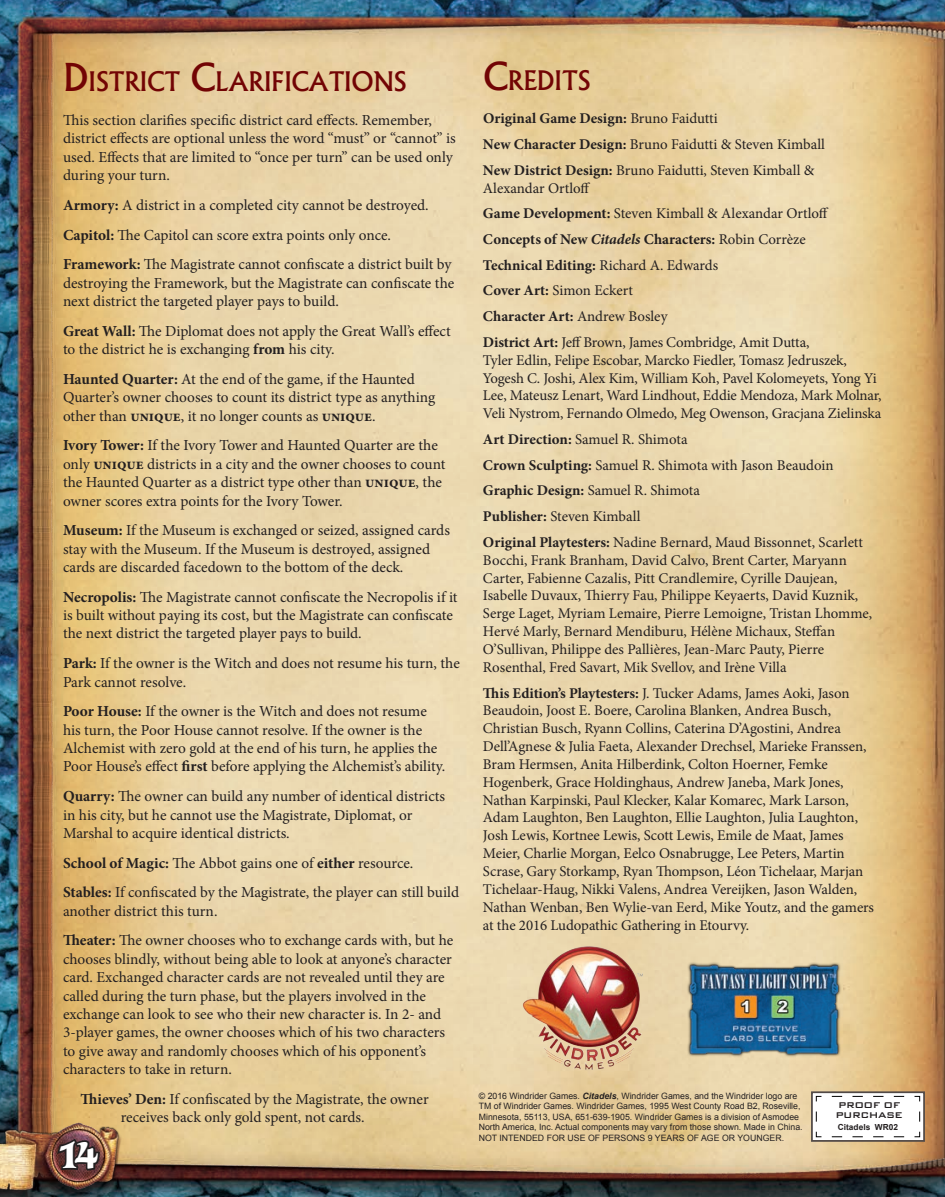
<style>
.page{position:relative;width:945px;height:1197px;background:#fff}
.page>*{position:absolute;margin:0;border:0;box-sizing:border-box;transform-origin:0 0}
.Page_Numbers{font:700 38.5px "Latienne URW";color:#fff}
.Heading_1{font:500 25.72px "Albertus";letter-spacing:-.02em;color:#720404}
.Body_Text_Smaller{font:15.4px/18.4px "Minion Pro";letter-spacing:-.005em;color:#231f20}
.Body{font:14.88px/17.8px "Minion Pro";letter-spacing:-.005em;color:#231f20}
.Body-2{font:700 14.88px "Minion Pro";color:#231f20}
.t1{font:500 11.2px/9.8px "Bank Gothic";letter-spacing:-.05em;color:#231f20}
.Body_Text_Smaller-2{font:8.75px/10.5px "Arial";color:#231f20}
.t2{font:700 8.4px "Arial";color:#231f20}
.s1{font-size:36.75px}
.s2{font-weight:700}
.s3{font-weight:400}
.s4{font-style:italic}
.s5{font-weight:700;font-style:italic}
</style>
<div class="page">
<img style="left:0;top:0;width:945px;height:1197px">
<img style="left:522px;top:944px;width:123px;height:127px">
<img style="left:680px;top:956px;width:168px;height:107px">
<div style="left:811px;top:1091px;width:114px;height:51px;background:#fff;border:2px solid #524a47"></div>
<svg style="left:815px;top:1096px;width:106px;height:42px"></svg>
<svg style="left:55px;top:1136px;width:47px;height:37px;background:#503332"></svg>
<p class="Heading_1" style="left:63px;top:66px;width:345px"><span class="s1">D</span> ISTRICT <span class="s1">C</span>LARIFICATIONS</p>
<p class="Body_Text_Smaller" style="left:63px;top:111px;width:394px">This section clarifies specific district card effects. Remember, district effects are optional unless the word “must” or “cannot” is used. Effects that are limited to “once per turn” can be used only during your turn.</p>
<p class="Body_Text_Smaller" style="left:63px;top:196px;width:367px"><span class="s2">Armory:</span> A district in a completed city cannot be destroyed.</p>
<p class="Body_Text_Smaller" style="left:63px;top:226px;width:330px"><span class="s2">Capitol:</span> The Capitol can score extra points only once.</p>
<p class="Body_Text_Smaller" style="left:63px;top:255px;width:393px"><span class="s2">Framework:</span> The Magistrate cannot confiscate a district built by destroying the Framework, but the Magistrate can confiscate the next district the targeted player pays to build.</p>
<p class="Body_Text_Smaller" style="left:63px;top:322px;width:389px"><span class="s2">Great Wall:</span> The Diplomat does not apply the Great Wall’s effect to the district he is exchanging <span class="s2">from</span> his city.</p>
<p class="Body_Text_Smaller" style="left:63px;top:370px;width:374px"><span class="s2">Haunted Quarter:</span> At the end of the game, if the Haunted<br>Quarter’s owner chooses to count its district type as anything other than <span class="s2">unique</span>, it no longer counts as <span class="s2">unique</span>.</p>
<p class="Body_Text_Smaller" style="left:63px;top:436px;width:384px"><span class="s2">Ivory Tower:</span> If the Ivory Tower and Haunted Quarter are the only <span class="s2">unique</span> districts in a city and the owner chooses to count the Haunted Quarter as a district type other than <span class="s2">unique</span>, the owner scores extra points for the Ivory Tower.</p>
<p class="Body_Text_Smaller" style="left:63px;top:521px;width:388px"><span class="s2">Museum:</span> If the Museum is exchanged or seized, assigned cards stay with the Museum. If the Museum is destroyed, assigned cards are discarded facedown to the bottom of the deck.</p>
<p class="Body_Text_Smaller" style="left:63px;top:588px;width:396px"><span class="s2">Necropolis:</span> The Magistrate cannot confiscate the Necropolis if it is built without paying its cost, but the Magistrate can confiscate the next district the targeted player pays to build.</p>
<p class="Body_Text_Smaller" style="left:63px;top:654px;width:398px"><span class="s2">Park:</span> If the owner is the Witch and does not resume his turn, the<br>Park cannot resolve.</p>
<p class="Body_Text_Smaller" style="left:63px;top:702px;width:384px"><span class="s2">Poor House:</span> If the owner is the Witch and does not resume his turn, the Poor House cannot resolve. If the owner is the Alchemist with zero gold at the end of his turn, he applies the Poor House’s effect <span class="s2">first</span> before applying the Alchemist’s ability.</p>
<p class="Body_Text_Smaller" style="left:63px;top:787px;width:384px"><span class="s2">Quarry:</span> The owner can build any number of identical districts in his city, but he cannot use the Magistrate, Diplomat, or<br>Marshal to acquire identical districts.</p>
<p class="Body_Text_Smaller" style="left:63px;top:854px;width:352px"><span class="s2">School of Magic:</span> The Abbot gains one of <span class="s2">either</span> resource.</p>
<p class="Body_Text_Smaller" style="left:63px;top:883px;width:398px"><span class="s2">Stables:</span> If confiscated by the Magistrate, the player can still build another district this turn.</p>
<p class="Body_Text_Smaller" style="left:63px;top:931px;width:392px"><span class="s2">Theater:</span> The owner chooses who to exchange cards with, but he chooses blindly, without being able to look at anyone’s character card. Exchanged character cards are not revealed until they are called during the turn phase, but the players involved in the exchange can look to see who their new character is. In 2- and 3-player games, the owner chooses which of his two characters to give away and randomly chooses which of his opponent’s characters to take in return.</p>
<p class="Body_Text_Smaller" style="left:121px;top:1090px;width:309px;text-indent:-40px"><span class="s2">Thieves’ Den:</span> If confiscated by the Magistrate, the owner receives back only gold spent, not cards.</p>
<p class="Page_Numbers" style="left:56px;top:1130px;width:44px">14</p>
<p class="Heading_1" style="left:483px;top:64px;width:109px"><span class="s1">C</span>REDITS</p>
<p class="Body-2" style="left:483px;top:108px;width:236px">Original Game Design: <span class="s3">Bruno Faidutti</span></p>
<p class="Body" style="left:483px;top:135px;width:343px"><span class="s2">New Character Design:</span> Bruno Faidutti &amp; Steven Kimball</p>
<p class="Body" style="left:483px;top:161px;width:333px"><span class="s2">New District Design:</span> Bruno Faidutti, Steven Kimball &amp;<br>Alexandar Ortloff</p>
<p class="Body" style="left:483px;top:205px;width:347px"><span class="s2">Game Development:</span> Steven Kimball &amp; Alexandar Ortloff</p>
<p class="Body-2" style="left:483px;top:229px;width:324px">Concepts of New <span class="s4">Citadels</span> Characters: <span class="s3">Robin Corrèze</span></p>
<p class="Body-2" style="left:483px;top:254px;width:237px">Technical Editing: <span class="s3">Richard A. Edwards</span></p>
<p class="Body" style="left:483px;top:282px;width:151px"><span class="s2">Cover Art:</span> Simon Eckert</p>
<p class="Body-2" style="left:483px;top:306px;width:186px">Character Art: <span class="s3">Andrew Bosley</span></p>
<p class="Body" style="left:483px;top:333px;width:400px"><span class="s2">District Art:</span> Jeff Brown, James Combridge, Amit Dutta,<br>Tyler Edlin, Felipe Escobar, Marcko Fiedler, Tomasz Jedruszek, Yogesh C. Joshi, Alex Kim, William Koh, Pavel Kolomeyets, Yong Yi Lee, Mateusz Lenart, Ward Lindhout, Eddie Mendoza, Mark Molnar, Veli Nystrom, Fernando Olmedo, Meg Owenson, Gracjana Zielinska</p>
<p class="Body" style="left:483px;top:430px;width:206px"><span class="s2">Art Direction:</span> Samuel R. Shimota</p>
<p class="Body" style="left:483px;top:456px;width:352px"><span class="s2">Crown Sculpting:</span> Samuel R. Shimota with Jason Beaudoin</p>
<p class="Body" style="left:483px;top:482px;width:219px"><span class="s2">Graphic Design:</span> Samuel R. Shimota</p>
<p class="Body" style="left:483px;top:508px;width:159px"><span class="s2">Publisher:</span> Steven Kimball</p>
<p class="Body" style="left:483px;top:533px;width:391px"><span class="s2">Original Playtesters:</span> Nadine Bernard, Maud Bissonnet, Scarlett Bocchi, Frank Branham, David Calvo, Brent Carter, Maryann Carter, Fabienne Cazalis, Pitt Crandlemire, Cyrille Daujean, Isabelle Duvaux, Thierry Fau, Philippe Keyaerts, David Kuznik, Serge Laget, Myriam Lemaire, Pierre Lemoigne, Tristan Lhomme, Hervé Marly, Bernard Mendiburu, Hélène Michaux, Steffan O’Sullivan, Philippe des Pallières, Jean-Marc Pauty, Pierre Rosenthal, Fred Savart, Mik Svellov, and Irène Villa</p>
<p class="Body" style="left:483px;top:684px;width:393px"><span class="s2">This Edition’s Playtesters:</span> J. Tucker Adams, James Aoki, Jason Beaudoin, Joost E. Boere, Carolina Blanken, Andrea Busch, Christian Busch, Ryann Collins, Caterina D’Agostini, Andrea Dell’Agnese &amp; Julia Faeta, Alexander Drechsel, Marieke Franssen, Bram Hermsen, Anita Hilberdink, Colton Hoerner, Femke Hogenberk, Grace Holdinghaus, Andrew Janeba, Mark Jones, Nathan Karpinski, Paul Klecker, Kalar Komarec, Mark Larson, Adam Laughton, Ben Laughton, Ellie Laughton, Julia Laughton, Josh Lewis, Kortnee Lewis, Scott Lewis, Emile de Maat, James Meier, Charlie Morgan, Eelco Osnabrugge, Lee Peters, Martin Scrase, Gary Storkamp, Ryan Thompson, Léon Tichelaar, Marjan Tichelaar-Haug, Nikki Valens, Andrea Vereijken, Jason Walden, Nathan Wenban, Ben Wylie-van Eerd, Mike Youtz, and the gamers at the 2016 Ludopathic Gathering in Etourvy.</p>
<p class="Body_Text_Smaller-2" style="left:479px;top:1090px;width:325px">© 2016 Windrider Games. <span class="s5">Citadels</span>, Windrider Games, and the Windrider logo are TM of Windrider Games. Windrider Games, 1995 West County Road B2, Roseville, Minnesota, 55113, USA, 651-639-1905. Windrider Games is a division of Asmodee North America, Inc. Actual components may vary from those shown. Made in China.<br>NOT INTENDED FOR USE OF PERSONS 9 YEARS OF AGE OR YOUNGER.</p>
<p class="t1" style="left:836px;top:1100px;width:69px">PROOF OF<br>PURCHASE</p>
<p class="t2" style="left:838px;top:1121px;width:62px">Citadels WR02</p>
</div>
